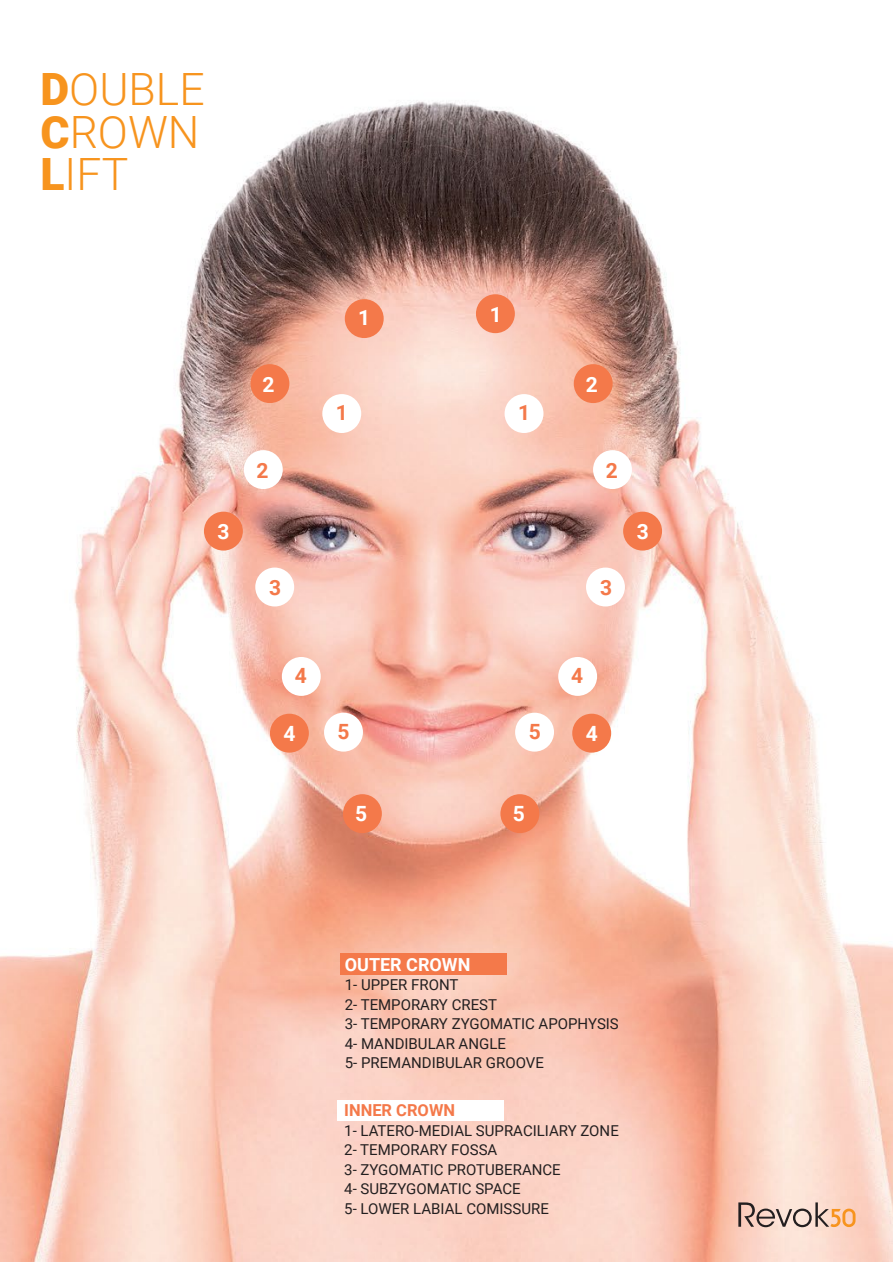
<style>
.page{position:relative;width:893px;height:1263px;background:#fff}
.page>*{position:absolute;margin:0;border:0;box-sizing:border-box;transform-origin:0 0}
.t1{font:300 44.55px/42.6px "Roboto";color:#f7941e;text-align:justify}
.t2{font:700 21px "Roboto";color:#fff}
.t3{font:700 21px "Roboto";color:#f4794a}
.t4{font:700 18px "Roboto";color:#fff}
.t5{font:700 16.5px "Roboto";color:#f4794a}
.t6{font:15px/19.5px "Roboto";color:#231f20}
.s1{font-weight:900}
</style>
<div class="page">
<img style="left:0;top:101px;width:893px;height:1161px">
<div style="left:341px;top:953px;width:166px;height:21px;background:#f4794a"></div>
<div style="left:338px;top:1100px;width:166px;height:20px;background:#fff"></div>
<div style="left:345px;top:299px;width:39px;height:39px;background:#f4794a;border-radius:50%"></div>
<div style="left:476px;top:294px;width:39px;height:39px;background:#f4794a;border-radius:50%"></div>
<div style="left:343px;top:794px;width:39px;height:39px;background:#f4794a;border-radius:50%"></div>
<div style="left:204px;top:512px;width:39px;height:39px;background:#f4794a;border-radius:50%"></div>
<div style="left:250px;top:364px;width:39px;height:39px;background:#f4794a;border-radius:50%"></div>
<div style="left:322px;top:394px;width:39px;height:39px;background:#fff;border-radius:50%"></div>
<div style="left:324px;top:713px;width:39px;height:39px;background:#fff;border-radius:50%"></div>
<div style="left:282px;top:657px;width:39px;height:39px;background:#fff;border-radius:50%"></div>
<div style="left:255px;top:568px;width:39px;height:38px;background:#fff;border-radius:50%"></div>
<div style="left:244px;top:450px;width:39px;height:39px;background:#fff;border-radius:50%"></div>
<div style="left:270px;top:714px;width:39px;height:39px;background:#f4794a;border-radius:50%"></div>
<div style="left:515px;top:713px;width:39px;height:39px;background:#fff;border-radius:50%"></div>
<div style="left:558px;top:657px;width:39px;height:39px;background:#fff;border-radius:50%"></div>
<div style="left:586px;top:568px;width:39px;height:38px;background:#fff;border-radius:50%"></div>
<div style="left:593px;top:450px;width:39px;height:39px;background:#fff;border-radius:50%"></div>
<div style="left:505px;top:394px;width:38px;height:39px;background:#fff;border-radius:50%"></div>
<div style="left:574px;top:364px;width:39px;height:39px;background:#f4794a;border-radius:50%"></div>
<div style="left:572px;top:714px;width:39px;height:39px;background:#f4794a;border-radius:50%"></div>
<div style="left:500px;top:794px;width:39px;height:39px;background:#f4794a;border-radius:50%"></div>
<div style="left:623px;top:512px;width:39px;height:39px;background:#f4794a;border-radius:50%"></div>
<svg style="left:738px;top:1202px;width:117px;height:25px"></svg>
<h1 class="t1" style="left:41px;top:66px;width:166px"><span class="s1">D</span>OUBLE <span class="s1">C</span>ROWN <span class="s1">L</span>IFT</h1>
<h2 class="t2" style="left:358px;top:302px;width:14px">1</h2>
<h2 class="t2" style="left:490px;top:299px;width:14px">1</h2>
<h2 class="t2" style="left:262px;top:370px;width:14px">2</h2>
<h2 class="t2" style="left:586px;top:370px;width:14px">2</h2>
<h2 class="t3" style="left:257px;top:455px;width:14px">2</h2>
<h2 class="t3" style="left:336px;top:398px;width:14px">1</h2>
<h2 class="t3" style="left:518px;top:398px;width:14px">1</h2>
<h2 class="t3" style="left:606px;top:455px;width:14px">2</h2>
<h2 class="t2" style="left:218px;top:516px;width:14px">3</h2>
<h2 class="t2" style="left:637px;top:516px;width:14px">3</h2>
<h2 class="t3" style="left:269px;top:572px;width:14px">3</h2>
<h2 class="t3" style="left:295px;top:661px;width:14px">4</h2>
<h2 class="t3" style="left:600px;top:572px;width:14px">3</h2>
<h2 class="t3" style="left:571px;top:661px;width:14px">4</h2>
<h2 class="t3" style="left:338px;top:717px;width:14px">5</h2>
<h2 class="t3" style="left:529px;top:717px;width:14px">5</h2>
<h2 class="t2" style="left:283px;top:718px;width:14px">4</h2>
<h2 class="t2" style="left:586px;top:718px;width:14px">4</h2>
<h2 class="t2" style="left:355px;top:799px;width:14px">5</h2>
<h2 class="t2" style="left:513px;top:799px;width:14px">5</h2>
<p class="t4" style="left:345px;top:951px;width:127px">OUTER CROWN</p>
<p class="t6" style="left:345px;top:974px;width:276px">1- UPPER FRONT<br>2- TEMPORARY CREST<br>3- TEMPORARY ZYGOMATIC APOPHYSIS<br>4- MANDIBULAR ANGLE<br>5- PREMANDIBULAR GROOVE</p>
<p class="t5" style="left:344px;top:1099px;width:112px">INNER CROWN</p>
<p class="t6" style="left:344px;top:1120px;width:276px">1- LATERO-MEDIAL SUPRACILIARY ZONE<br>2- TEMPORARY FOSSA<br>3- ZYGOMATIC PROTUBERANCE<br>4- SUBZYGOMATIC SPACE<br>5- LOWER LABIAL COMISSURE</p>
</div>
